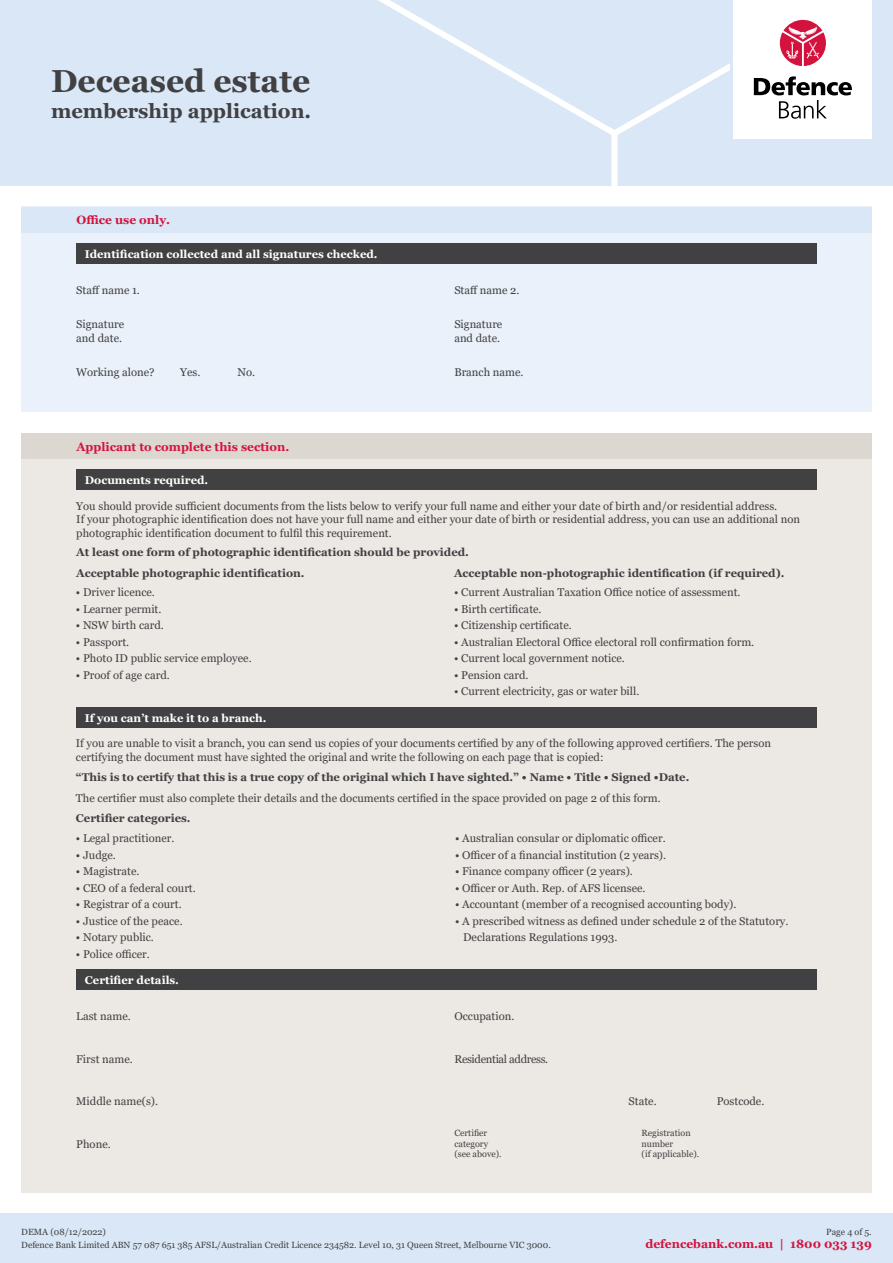
<style>
.page{position:relative;width:893px;height:1263px;background:#fff}
.page>*{position:absolute;margin:0;border:0;box-sizing:border-box;transform-origin:0 0}
.t1{font:700 31.8px "Georgia";color:#414042}
.t2{font:700 20.1px "Georgia";color:#414042}
.t3{font:700 12px "Georgia";color:#d3133e}
.t4{font:11.25px/13.5px "Georgia";color:#414042}
.t5{font:700 11.25px/20.5px "Georgia";color:#414042}
.t6{font:700 11.25px "Georgia";color:#fff}
.t7{font:11.25px "Georgia";letter-spacing:-.03em;color:#414042}
.t8{font:9px/10.5px "Georgia";color:#414042}
</style>
<div class="page">
<div style="left:0;top:0;width:893px;height:186px;background:#d9e7f6"></div>
<svg style="left:378px;top:0;width:228px;height:132px"></svg>
<div style="left:611px;top:133px;width:6px;height:53px;background:#fff"></div>
<svg style="left:606px;top:0;width:266px;height:142px"></svg>
<div style="left:0;top:1213px;width:893px;height:50px;background:#d9e7f6"></div>
<div style="left:21px;top:433px;width:851px;height:759px;background:#ece9e4"></div>
<div style="left:21px;top:207px;width:851px;height:205px;background:#eaf1fa"></div>
<div style="left:76px;top:243px;width:741px;height:20px;background:#414042"></div>
<div style="left:76px;top:969px;width:741px;height:20px;background:#414042"></div>
<div style="left:21px;top:207px;width:851px;height:25px;background:#d9e7f6"></div>
<div style="left:21px;top:433px;width:851px;height:26px;background:#dcd7d1"></div>
<div style="left:76px;top:469px;width:741px;height:21px;background:#414042"></div>
<div style="left:76px;top:707px;width:740px;height:21px;background:#414042"></div>
<h1 class="t1" style="left:51px;top:61px;width:261px">Deceased estate</h1>
<h2 class="t2" style="left:51px;top:98px;width:262px">membership application.</h2>
<p class="t3" style="left:77px;top:212px;width:95px">Office use only.</p>
<p class="t6" style="left:85px;top:246px;width:294px">Identification collected and all signatures checked.</p>
<p class="t4" style="left:76px;top:283px;width:65px">Staff name 1.</p>
<p class="t4" style="left:76px;top:318px;width:50px">Signature and date.</p>
<p class="t4" style="left:76px;top:365px;width:80px">Working alone?</p>
<p class="t4" style="left:180px;top:365px;width:22px">Yes.</p>
<p class="t4" style="left:238px;top:365px;width:19px">No.</p>
<p class="t4" style="left:454px;top:283px;width:67px">Staff name 2.</p>
<p class="t4" style="left:454px;top:318px;width:50px">Signature and date.</p>
<p class="t4" style="left:454px;top:365px;width:71px">Branch name.</p>
<p class="t3" style="left:77px;top:439px;width:214px">Applicant to complete this section.</p>
<p class="t6" style="left:85px;top:473px;width:125px">Documents required.</p>
<p class="t4" style="left:76px;top:499px;width:725px">You should provide sufficient documents from the lists below to verify your full name and either your date of birth and/or residential address.<br>If your photographic identification does not have your full name and either your date of birth or residential address, you can use an additional non photographic identification document to fulfil this requirement.</p>
<p class="t5" style="left:76px;top:542px;width:394px">At least one form of photographic identification should be provided.<br>Acceptable photographic identification.</p>
<p class="t4" style="left:76px;top:586px;width:81px">• Driver licence.</p>
<p class="t4" style="left:76px;top:602px;width:87px">• Learner permit.</p>
<p class="t4" style="left:76px;top:619px;width:89px">• NSW birth card.</p>
<p class="t4" style="left:76px;top:635px;width:55px">• Passport.</p>
<p class="t4" style="left:76px;top:652px;width:177px">• Photo ID public service employee.</p>
<p class="t4" style="left:76px;top:668px;width:95px">• Proof of age card.</p>
<p class="t5" style="left:454px;top:562px;width:332px">Acceptable non-photographic identification (if required).</p>
<p class="t4" style="left:454px;top:586px;width:288px">• Current Australian Taxation Office notice of assessment.</p>
<p class="t4" style="left:454px;top:602px;width:89px">• Birth certificate.</p>
<p class="t4" style="left:454px;top:619px;width:119px">• Citizenship certificate.</p>
<p class="t4" style="left:454px;top:635px;width:302px">• Australian Electoral Office electoral roll confirmation form.</p>
<p class="t4" style="left:454px;top:652px;width:172px">• Current local government notice.</p>
<p class="t4" style="left:454px;top:668px;width:76px">• Pension card.</p>
<p class="t4" style="left:454px;top:685px;width:187px">• Current electricity, gas or water bill.</p>
<p class="t6" style="left:85px;top:710px;width:183px">If you can’t make it to a branch.</p>
<p class="t4" style="left:76px;top:737px;width:697px">If you are unable to visit a branch, you can send us copies of your documents certified by any of the following approved certifiers. The person certifying the document must have sighted the original and write the following on each page that is copied:</p>
<p class="t5" style="left:76px;top:767px;width:615px">“This is to certify that this is a true copy of the original which I have sighted.” • Name • Title • Signed •Date.</p>
<p class="t4" style="left:76px;top:792px;width:586px">The certifier must also complete their details and the documents certified in the space provided on page 2 of this form.</p>
<p class="t5" style="left:76px;top:807px;width:116px">Certifier categories.</p>
<p class="t4" style="left:76px;top:832px;width:100px">• Legal practitioner.</p>
<p class="t4" style="left:76px;top:848px;width:42px">• Judge.</p>
<p class="t4" style="left:76px;top:865px;width:65px">• Magistrate.</p>
<p class="t4" style="left:76px;top:881px;width:121px">• CEO of a federal court.</p>
<p class="t4" style="left:76px;top:898px;width:107px">• Registrar of a court.</p>
<p class="t4" style="left:76px;top:914px;width:108px">• Justice of the peace.</p>
<p class="t4" style="left:76px;top:931px;width:80px">• Notary public.</p>
<p class="t4" style="left:76px;top:947px;width:76px">• Police officer.</p>
<p class="t4" style="left:455px;top:832px;width:212px">• Australian consular or diplomatic officer.</p>
<p class="t4" style="left:455px;top:848px;width:213px">• Officer of a financial institution (2 years).</p>
<p class="t4" style="left:455px;top:865px;width:179px">• Finance company officer (2 years).</p>
<p class="t4" style="left:455px;top:881px;width:192px">• Officer or Auth. Rep. of AFS licensee.</p>
<p class="t4" style="left:455px;top:898px;width:283px">• Accountant (member of a recognised accounting body).</p>
<p class="t4" style="left:463px;top:913px;width:327px;line-height:16.5px;text-indent:-8px">• A prescribed witness as defined under schedule 2 of the Statutory.<br>Declarations Regulations 1993.</p>
<p class="t6" style="left:85px;top:972px;width:96px">Certifier details.</p>
<p class="t4" style="left:76px;top:1009px;width:56px">Last name.</p>
<p class="t4" style="left:76px;top:1052px;width:58px">First name.</p>
<p class="t4" style="left:76px;top:1095px;width:84px">Middle name(s).</p>
<p class="t4" style="left:76px;top:1137px;width:36px">Phone.</p>
<p class="t4" style="left:454px;top:1009px;width:62px">Occupation.</p>
<p class="t7" style="left:454px;top:1052px;width:95px">Residential address.</p>
<p class="t8" style="left:454px;top:1128px;width:49px">Certifier category (see above).</p>
<p class="t4" style="left:628px;top:1095px;width:30px">State.</p>
<p class="t4" style="left:717px;top:1095px;width:49px">Postcode.</p>
<p class="t8" style="left:642px;top:1128px;width:59px">Registration number<br>(if applicable).</p>
<p class="t8" style="left:21px;top:1226px;width:86px">DEMA (08/12/2022)</p>
<p class="t8" style="left:826px;top:1226px;width:47px">Page 4 of 5.</p>
<p class="t8" style="left:21px;top:1240px;width:531px">Defence Bank Limited ABN 57 087 651 385 AFSL/Australian Credit Licence 234582. Level 10, 31 Queen Street, Melbourne VIC 3000.</p>
<p class="t3" style="left:645px;top:1236px;width:228px">defencebank.com.au | 1800 033 139</p>
</div>
